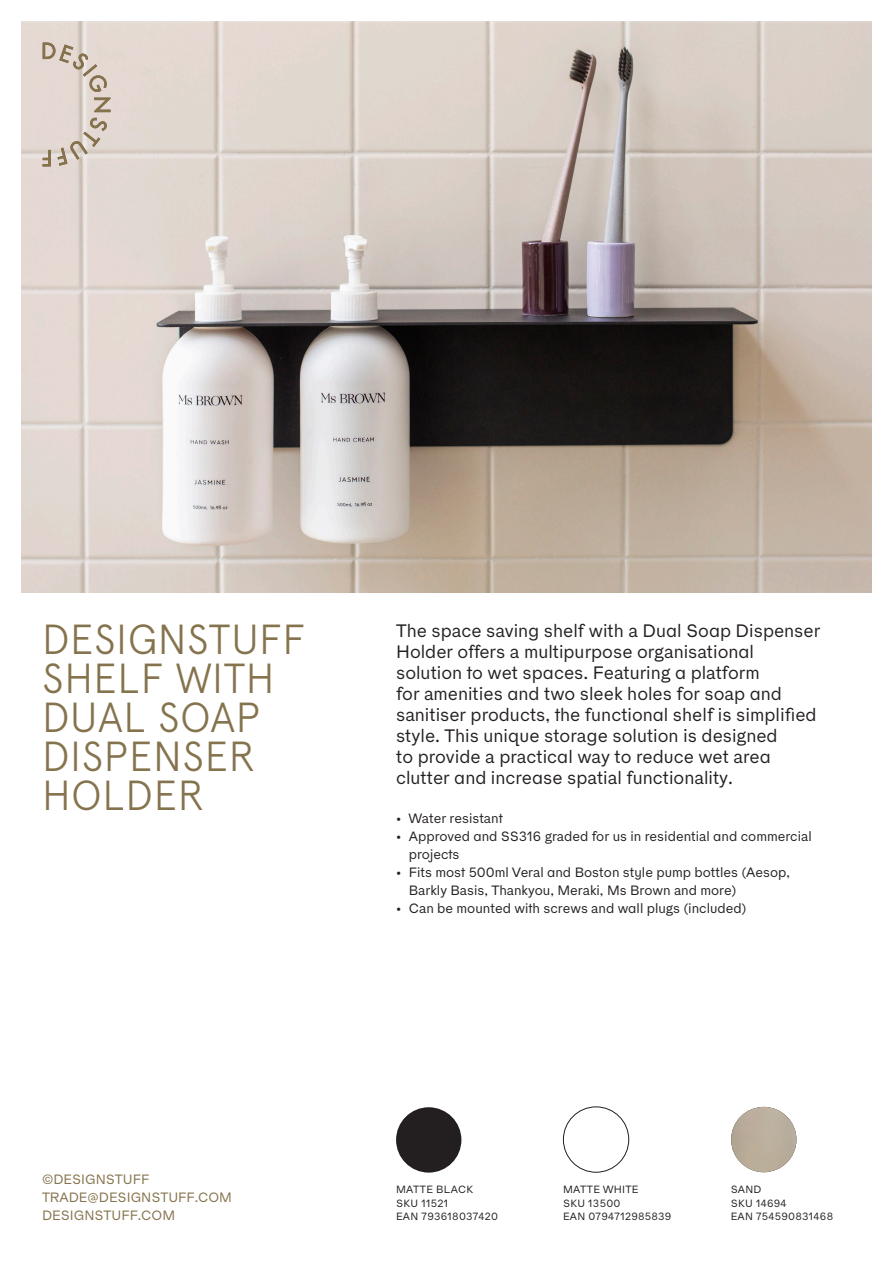
<style>
.page{position:relative;width:893px;height:1263px;background:#fff}
.page>*{position:absolute;margin:0;border:0;box-sizing:border-box;transform-origin:0 0}
._01_Major_Heading{font:300 42px/39px "Apercu";letter-spacing:.025em;color:#85734d}
._02_Intro_copy{font:18px/21px "Joon Beta";color:#231f20}
.t1{font:13.5px/18px "Joon Beta";color:#231f20}
.t2{font:13.5px/18px "Joon Beta";color:#85734d}
._04_Swatch_Text{font:10.5px/13.5px "Joon Beta";letter-spacing:.025em;color:#231f20}
</style>
<div class="page">
<img style="left:21px;top:21px;width:851px;height:571px">
<svg style="left:57px;top:118px;width:50px;height:48px;background:#d4c8be"></svg>
<svg style="left:43px;top:43px;width:64px;height:49px;background:#d5c8bd"></svg>
<svg style="left:94px;top:98px;width:17px;height:14px"></svg>
<svg style="left:43px;top:150px;width:8px;height:16px"></svg>
<div style="left:563px;top:1106px;width:66px;height:66px;border:1px solid #231f20;border-radius:50%"></div>
<div style="left:731px;top:1107px;width:65px;height:65px;background:#baae9b;border-radius:33px"></div>
<div style="left:396px;top:1107px;width:65px;height:65px;background:#231f20;border-radius:50%"></div>
<p class="_01_Major_Heading" style="left:43px;top:619px;width:264px">DESIGNSTUFF<br>SHELF WITH<br>DUAL SOAP<br>DISPENSER<br>HOLDER</p>
<p class="_02_Intro_copy" style="left:396px;top:620px;width:426px">The space saving shelf with a Dual Soap Dispenser Holder offers a multipurpose organisational solution to wet spaces. Featuring a platform<br>for amenities and two sleek holes for soap and sanitiser products, the functional shelf is simplified style. This unique storage solution is designed<br>to provide a practical way to reduce wet area clutter and increase spatial functionality.</p>
<p class="t1" style="left:396px;top:810px;width:108px">• Water resistant</p>
<p class="t1" style="left:409px;top:828px;width:404px;text-indent:-13px">• Approved and SS316 graded for us in residential and commercial projects</p>
<p class="t1" style="left:409px;top:864px;width:383px;text-indent:-13px">• Fits most 500ml Veral and Boston style pump bottles (Aesop,<br>Barkly Basis, Thankyou, Meraki, Ms Brown and more)</p>
<p class="t1" style="left:396px;top:900px;width:352px">• Can be mounted with screws and wall plugs (included)</p>
<p class="t2" style="left:42px;top:1171px;width:191px">©DESIGNSTUFF<br>TRADE@DESIGNSTUFF.COM<br>DESIGNSTUFF.COM</p>
<p class="_04_Swatch_Text" style="left:396px;top:1183px;width:104px">MATTE BLACK<br>SKU 11521<br>EAN 793618037420</p>
<p class="_04_Swatch_Text" style="left:563px;top:1183px;width:110px">MATTE WHITE<br>SKU 13500<br>EAN 0794712985839</p>
<p class="_04_Swatch_Text" style="left:731px;top:1183px;width:104px">SAND<br>SKU 14694<br>EAN 754590831468</p>
</div>
